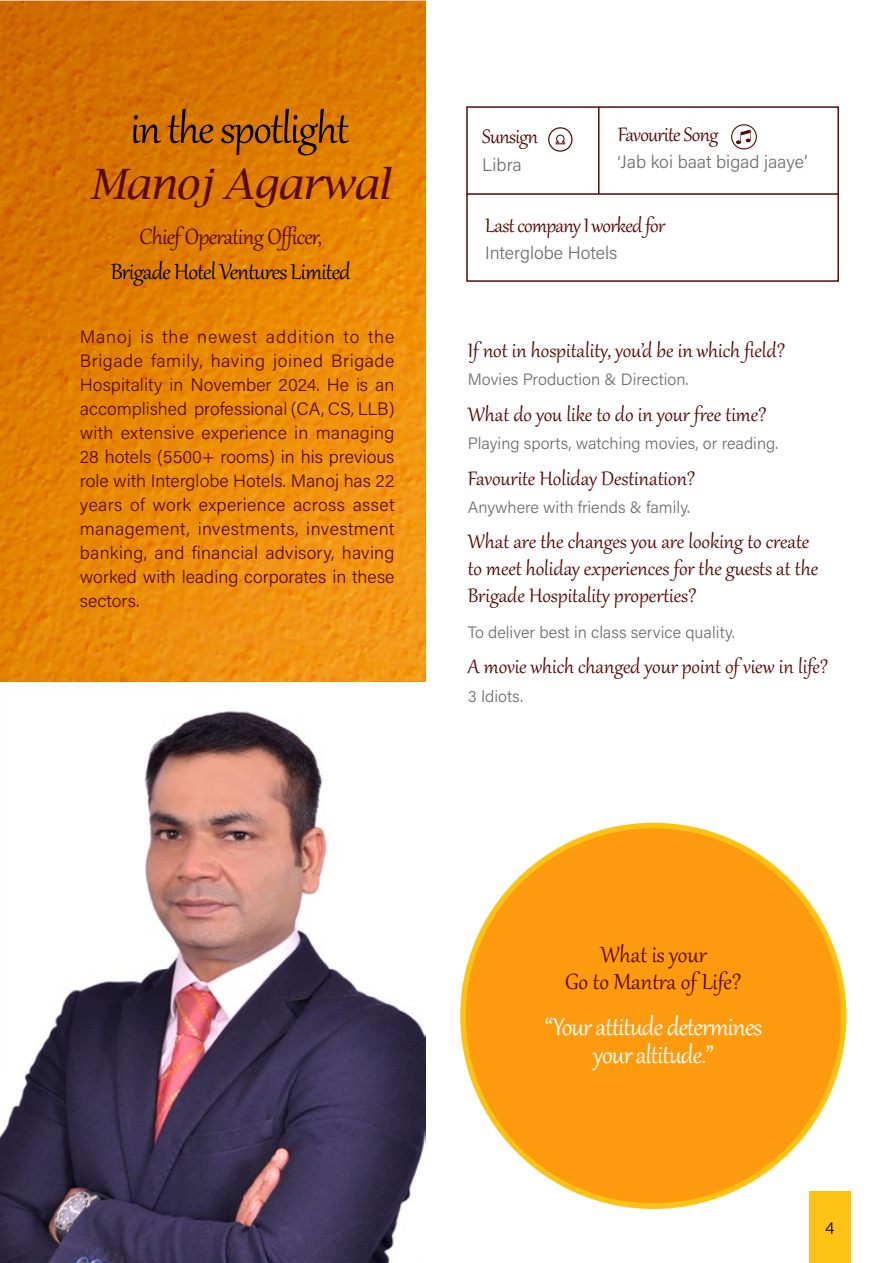
<style>
.page{position:relative;width:893px;height:1263px;background:#fff}
.page>*{position:absolute;margin:0;border:0;box-sizing:border-box;transform-origin:0 0}
.t1{font:51px "Gabriola";letter-spacing:-.025em;color:#000}
.t2{font:italic 42px "Lucida Bright";letter-spacing:-.025em;color:#590a05}
.t3{font:30px/27px "Gabriola";letter-spacing:-.025em;color:#fff;text-align:center}
.t4{font:27px/27px "Gabriola";color:#590a05;text-align:center}
.t5{font:27px "Gabriola";letter-spacing:-.025em;color:#000}
.t6{font:27px "Gabriola";letter-spacing:-.02em;color:#590a05}
.t7{font:24px/27px "Gabriola";color:#590a05}
.t8{font:24px "Gabriola";letter-spacing:-.025em;color:#590a05}
.t9{font:300 18px/24px "Acumin Pro";color:#590a05;text-align:justify}
.t10{font:300 18px "Acumin Pro";color:#6d6e71}
.t11{font:300 16.5px "Acumin Pro";color:#6d6e71}
.t12{font:300 16.5px "Acumin Pro";color:#000}
.s1{font-size:16.5px}
</style>
<div class="page">
<svg style="left:0;top:1px;width:425px;height:681px;background:#e48305"></svg>
<img style="left:0;top:711px;width:425px;height:552px">
<div style="left:598px;top:106px;width:241px;height:89px;border:2px solid #590a05"></div>
<div style="left:466px;top:193px;width:373px;height:89px;border:2px solid #590a05"></div>
<svg style="left:736px;top:130px;width:15px;height:15px"></svg>
<div style="left:731px;top:124px;width:26px;height:25px;border:1px solid #590a05;border-radius:50%"></div>
<div style="left:460px;top:823px;width:386px;height:386px;background:#fec214;border-radius:50%"></div>
<div style="left:466px;top:828px;width:375px;height:375px;background:#fe9a0d;border-radius:50%"></div>
<svg style="left:466px;top:106px;width:133px;height:90px"></svg>
<div style="left:548px;top:127px;width:25px;height:25px;border:1px solid #590a05;border-radius:50%"></div>
<div style="left:809px;top:1191px;width:41px;height:72px;background:#fec214"></div>
<h1 class="t1" style="left:130px;top:95px;width:220px">in the spotlight</h1>
<h2 class="t2" style="left:90px;top:160px;width:301px">Manoj Agarwal</h2>
<h3 class="t6" style="left:140px;top:219px;width:184px">Chief Operating Officer,</h3>
<h3 class="t5" style="left:111px;top:254px;width:241px">Brigade Hotel Ventures Limited</h3>
<p class="t9" style="left:80px;top:324px;width:316px">Manoj is the newest addition to the Brigade family, having joined Brigade Hospitality in November 2024. He is an accomplished professional (CA, CS, LLB) with extensive experience in managing 28 hotels (5500+ rooms) in his previous role with Interglobe Hotels. Manoj has 22 years of work experience across asset management, investments, investment banking, and financial advisory, having worked with leading corporates in these sectors.</p>
<h3 class="t8" style="left:482px;top:121px;width:57px">Sunsign</h3>
<p class="t10" style="left:482px;top:152px;width:41px">Libra</p>
<h3 class="t8" style="left:618px;top:119px;width:102px">Favourite Song</h3>
<p class="t10" style="left:618px;top:149px;width:191px"><span class="s1">‘</span>Jab koi baat bigad jaaye’</p>
<h3 class="t8" style="left:485px;top:209px;width:182px">Last company I worked for</h3>
<p class="t10" style="left:485px;top:240px;width:134px">Interglobe Hotels</p>
<h3 class="t7" style="left:468px;top:335px;width:319px">If not in hospitality, you’d be in which field?</h3>
<p class="t11" style="left:468px;top:368px;width:222px">Movies Production &amp; Direction.</p>
<h3 class="t7" style="left:468px;top:399px;width:300px">What do you like to do in your free time?</h3>
<p class="t11" style="left:468px;top:432px;width:312px">Playing sports, watching movies, or reading.</p>
<h3 class="t7" style="left:468px;top:463px;width:229px">Favourite Holiday Destination?</h3>
<p class="t11" style="left:468px;top:496px;width:224px">Anywhere with friends &amp; family.</p>
<h3 class="t7" style="left:468px;top:527px;width:352px">What are the changes you are looking to create to meet holiday experiences for the guests at the<br>Brigade Hospitality properties?</h3>
<p class="t11" style="left:468px;top:621px;width:269px">To deliver best in class service quality.</p>
<h3 class="t7" style="left:468px;top:652px;width:362px">A movie which changed your point of view in life?</h3>
<p class="t11" style="left:468px;top:685px;width:57px">3 Idiots.</p>
<h3 class="t4" style="left:565px;top:939px;width:178px">What is your<br>Go to Mantra of Life?</h3>
<h3 class="t3" style="left:544px;top:1012px;width:219px">“Your attitude determines your altitude.”</h3>
<p class="t12" style="left:825px;top:1217px;width:11px">4</p>
</div>
